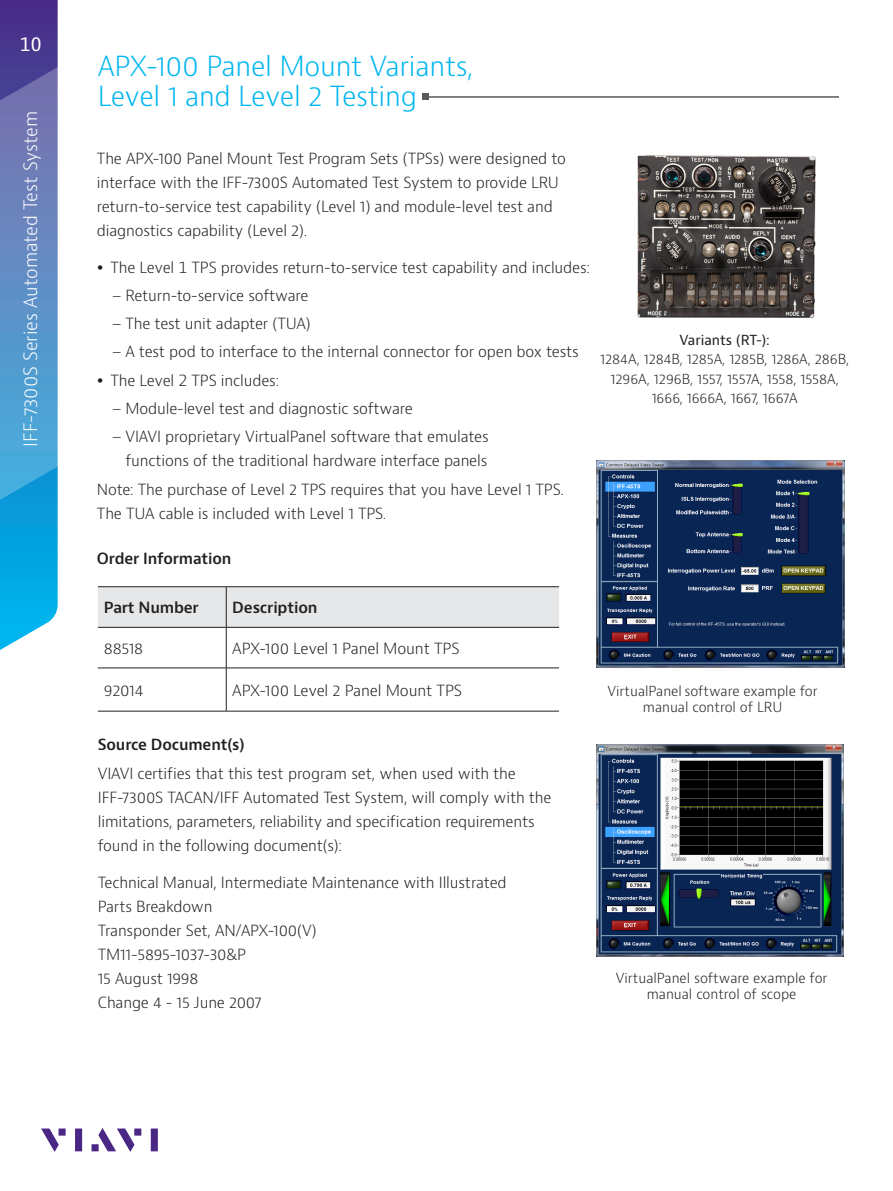
<style>
.page{position:relative;width:893px;height:1191px;background:#fff}
.page>*{position:absolute;margin:0;border:0;box-sizing:border-box;transform-origin:0 0}
.t1{font:300 27px/30px "Bernino Sans";letter-spacing:-.01em;color:#00b6ef}
.t2{font:300 18px "Bernino Sans";color:#fff}
.t3{font:18px "Bernino Sans";color:#fff}
.P_10_16{font:300 15px/24px "Bernino Sans";letter-spacing:-.01em;color:#231f20}
.H3_Heading_Level_3{font:600 15px "Bernino Sans";letter-spacing:-.01em;color:#231f20}
.TH{font:600 15px "Bernino Sans";letter-spacing:-.015em;color:#231f20}
.t4{font:300 13.5px/19.5px "Bernino Sans";color:#231f20;text-align:center}
.t5{font:13.5px "Bernino Sans";color:#231f20}
</style>
<div class="page">
<svg style="left:41px;top:1128px;width:18px;height:23px"></svg>
<div style="left:59px;top:1128px;width:7px;height:7px;background:#4a2785"></div>
<div style="left:75px;top:1128px;width:7px;height:23px;background:#4a2785"></div>
<div style="left:134px;top:1128px;width:7px;height:7px;background:#4a2785"></div>
<div style="left:151px;top:1128px;width:7px;height:23px;background:#4a2785"></div>
<svg style="left:98px;top:1128px;width:36px;height:23px"></svg>
<div style="left:92px;top:1144px;width:7px;height:7px;background:#4a2785"></div>
<svg style="left:0;top:0;width:58px;height:650px;background:#4b8bc6"></svg>
<img style="left:637px;top:155px;width:179px;height:163px">
<img style="left:597px;top:460px;width:247px;height:207px">
<img style="left:597px;top:744px;width:246px;height:212px">
<div style="left:98px;top:587px;width:461px;height:40px;background:#e6e7e9"></div>
<hr style="left:98px;top:586px;width:128px;height:1px;background:#231f20">
<hr style="left:226px;top:586px;width:333px;height:1px;background:#231f20">
<hr style="left:98px;top:627px;width:128px;height:1px;background:#231f20">
<hr style="left:226px;top:627px;width:333px;height:1px;background:#231f20">
<hr style="left:98px;top:667px;width:128px;height:1px;background:#231f20">
<hr style="left:226px;top:667px;width:333px;height:1px;background:#231f20">
<hr style="left:98px;top:711px;width:128px;height:1px;background:#231f20">
<hr style="left:226px;top:711px;width:333px;height:1px;background:#231f20">
<hr style="left:226px;top:587px;width:1px;height:40px;background:#231f20">
<hr style="left:226px;top:627px;width:1px;height:40px;background:#231f20">
<hr style="left:226px;top:668px;width:1px;height:43px;background:#231f20">
<hr style="left:425px;top:96px;width:414px;height:2px;background:#57585a">
<svg style="left:422px;top:94px;width:6px;height:6px"></svg>
<p class="t3" style="left:20px;top:33px;width:23px">10</p>
<p class="t2" style="left:19px;top:446px;width:337px;rotate:-90deg">IFF-7300S Series Automated Test System</p>
<h2 class="t1" style="left:98px;top:51px;width:377px">APX-100 Panel Mount Variants,<br>Level 1 and Level 2 Testing</h2>
<p class="P_10_16" style="left:97px;top:147px;width:471px">The APX-100 Panel Mount Test Program Sets (TPSs) were designed to interface with the IFF-7300S Automated Test System to provide LRU return-to-service test capability (Level 1) and module-level test and diagnostics capability (Level 2).</p>
<p class="P_10_16" style="left:110px;top:255px;width:481px">The Level 1 TPS provides return-to-service test capability and includes:</p>
<p class="P_10_16" style="left:112px;top:284px;width:198px">– Return-to-service software</p>
<p class="P_10_16" style="left:112px;top:312px;width:200px">– The test unit adapter (TUA)</p>
<p class="P_10_16" style="left:112px;top:340px;width:468px">– A test pod to interface to the internal connector for open box tests</p>
<p class="P_10_16" style="left:110px;top:368px;width:170px">The Level 2 TPS includes:</p>
<p class="P_10_16" style="left:112px;top:397px;width:302px">– Module-level test and diagnostic software</p>
<p class="P_10_16" style="left:112px;top:425px;width:378px;text-align:right">– VIAVI proprietary VirtualPanel software that emulates functions of the traditional hardware interface panels</p>
<p class="P_10_16" style="left:97px;top:477px;width:468px">Note: The purchase of Level 2 TPS requires that you have Level 1 TPS.<br>The TUA cable is included with Level 1 TPS.</p>
<p class="H3_Heading_Level_3" style="left:97px;top:548px;width:136px">Order Information</p>
<p class="TH" style="left:104px;top:598px;width:96px">Part Number</p>
<p class="H3_Heading_Level_3" style="left:232px;top:598px;width:87px">Description</p>
<p class="P_10_16" style="left:104px;top:636px;width:41px">88518</p>
<p class="P_10_16" style="left:232px;top:636px;width:229px">APX-100 Level 1 Panel Mount TPS</p>
<p class="P_10_16" style="left:104px;top:678px;width:41px">92014</p>
<p class="P_10_16" style="left:232px;top:678px;width:231px">APX-100 Level 2 Panel Mount TPS</p>
<p class="H3_Heading_Level_3" style="left:98px;top:735px;width:148px">Source Document(s)</p>
<p class="P_10_16" style="left:98px;top:761px;width:455px">VIAVI certifies that this test program set, when used with the IFF-7300S TACAN/IFF Automated Test System, will comply with the limitations, parameters, reliability and specification requirements found in the following document(s):</p>
<p class="P_10_16" style="left:98px;top:870px;width:410px">Technical Manual, Intermediate Maintenance with Illustrated<br>Parts Breakdown<br>Transponder Set, AN/APX-100(V)<br>TM11-5895-1037-30&amp;P<br>15 August 1998<br>Change 4 - 15 June 2007</p>
<p class="t5" style="left:680px;top:331px;width:92px">Variants (RT-):</p>
<p class="t4" style="left:600px;top:350px;width:250px">1284A, 1284B, 1285A, 1285B, 1286A, 286B,<br>1296A, 1296B, 1557, 1557A, 1558, 1558A,<br>1666, 1666A, 1667, 1667A</p>
<p class="t4" style="left:607px;top:682px;width:212px;line-height:16.5px">VirtualPanel software example for manual control of LRU</p>
<p class="t4" style="left:616px;top:970px;width:213px;line-height:16.5px">VirtualPanel software example for manual control of scope</p>
</div>
